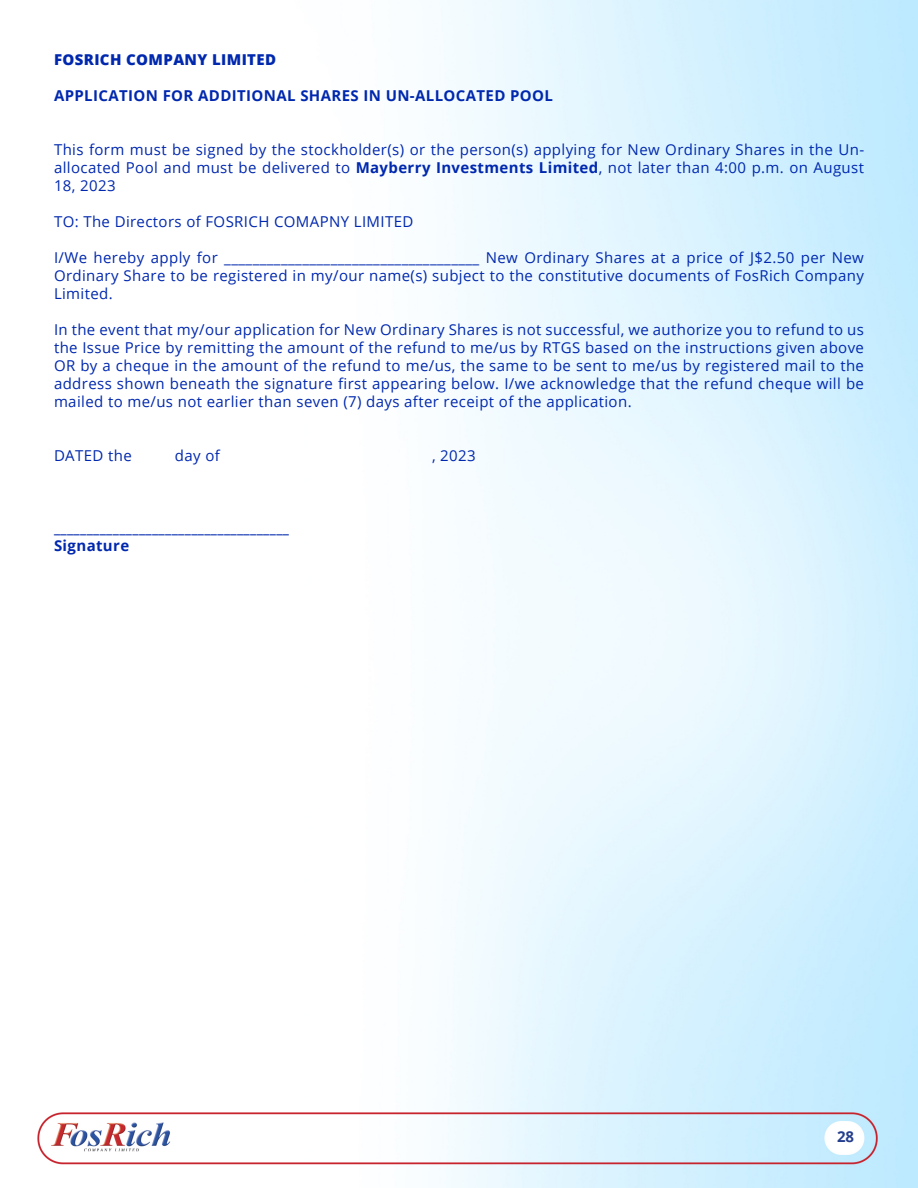
<style>
.page{position:relative;width:918px;height:1188px;background:#fff}
.page>*{position:absolute;margin:0;border:0;box-sizing:border-box;transform-origin:0 0}
.t1{font:15px/18px "Open Sans";letter-spacing:.025em;color:#0028ae;text-align:justify}
.t2{font:700 15px "Open Sans";letter-spacing:.025em;color:#0028ae}
.t3{font:800 15px "Open Sans";letter-spacing:.025em;color:#0028ae}
.t4{font:700 15px "Open Sans";color:#253f8e}
.s1{font-weight:700}
</style>
<div class="page">
<img style="left:37px;top:0;width:881px;height:1188px">
<p class="t3" style="left:54px;top:49px;width:224px">FOSRICH COMPANY LIMITED</p>
<p class="t2" style="left:54px;top:85px;width:501px">APPLICATION FOR ADDITIONAL SHARES IN UN-ALLOCATED POOL</p>
<p class="t1" style="left:54px;top:141px;width:812px">This form must be signed by the stockholder(s) or the person(s) applying for New Ordinary Shares in the Un&shy;allocated Pool and must be delivered to <span class="s1">Mayberry Investments Limited</span>, not later than 4:00 p.m. on August 18, 2023</p>
<p class="t1" style="left:54px;top:213px;width:361px">TO: The Directors of FOSRICH COMAPNY LIMITED</p>
<p class="t1" style="left:54px;top:249px;width:812px">I/We hereby apply for ____________________________________ New Ordinary Shares at a price of J$2.50 per New Ordinary Share to be registered in my/our name(s) subject to the constitutive documents of FosRich Company Limited.</p>
<p class="t1" style="left:54px;top:321px;width:812px">In the event that my/our application for New Ordinary Shares is not successful, we authorize you to refund to us the Issue Price by remitting the amount of the refund to me/us by RTGS based on the instructions given above OR by a cheque in the amount of the refund to me/us, the same to be sent to me/us by registered mail to the address shown beneath the signature first appearing below. I/we acknowledge that the refund cheque will be mailed to me/us not earlier than seven (7) days after receipt of the application.</p>
<p class="t1" style="left:54px;top:447px;width:79px">DATED the</p>
<p class="t1" style="left:175px;top:447px;width:47px">day of</p>
<p class="t1" style="left:432px;top:447px;width:45px">, 2023</p>
<p class="t2" style="left:54px;top:517px;width:237px">____________________________________</p>
<p class="t2" style="left:54px;top:535px;width:77px">Signature</p>
<p class="t4" style="left:837px;top:1126px;width:19px">28</p>
</div>
